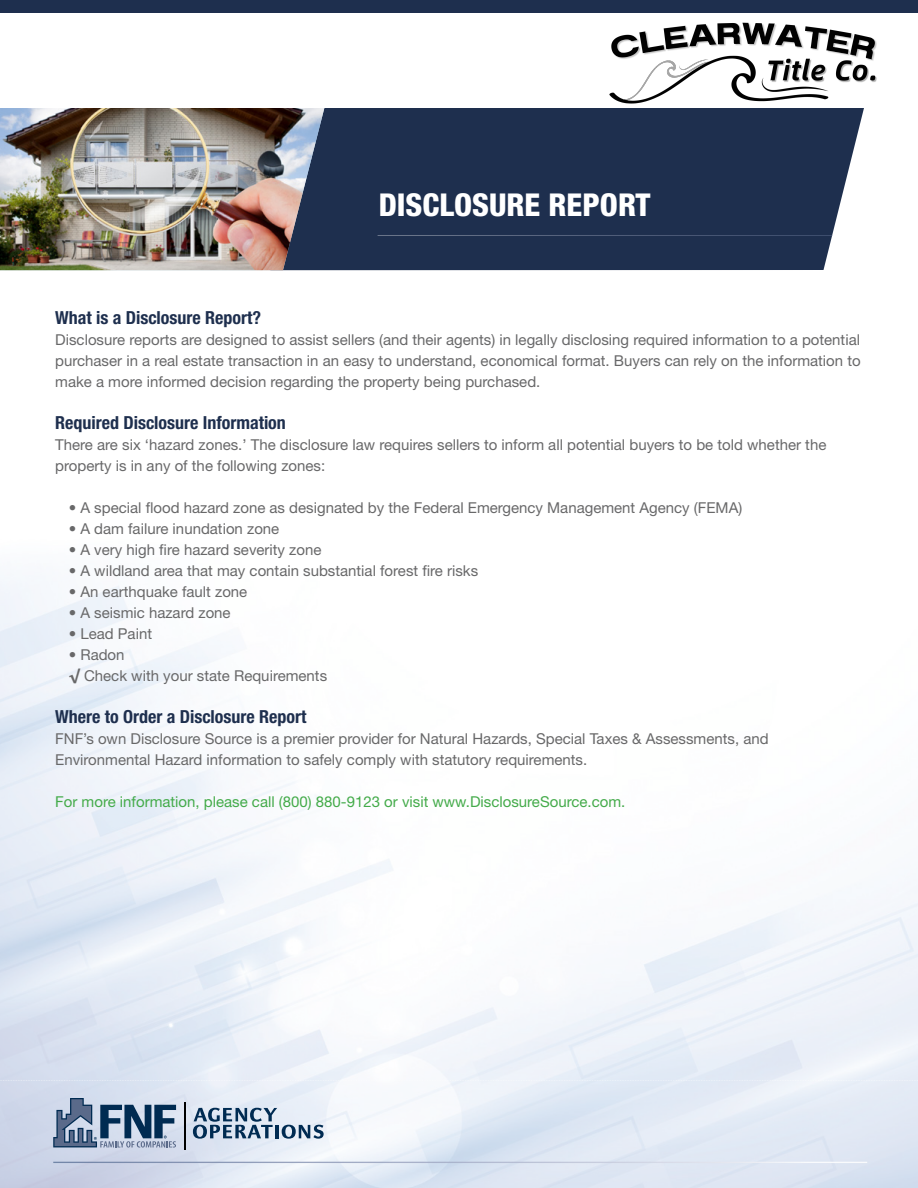
<style>
.page{position:relative;width:918px;height:1188px;background:#fff}
.page>*{position:absolute;margin:0;border:0;box-sizing:border-box;transform-origin:0 0}
.t1{font:800 condensed 31.5px "Helvetica Neue LT Std";color:#fff}
.t2{font:700 condensed 18px "Helvetica Neue LT Std";color:#1e2f4e}
.t3{font:15px/21px "Helvetica Neue LT Std";color:#686869}
.t4{font:15px "Helvetica Neue LT Std";color:#44ab4a}
.s1{font-weight:800;font-stretch:expanded}
</style>
<div class="page">
<img style="left:0;top:579px;width:918px;height:609px">
<svg style="left:0;top:1080px;width:918px;height:1px"></svg>
<hr style="left:53px;top:1162px;width:814px;height:1px;background:#fff">
<div style="left:0;top:0;width:918px;height:14px;background:#1e2f4e"></div>
<div style="left:324px;top:108px;width:540px;height:162px;background:#1e2f4e"></div>
<img style="left:0;top:108px;width:324px;height:162px">
<hr style="left:185px;top:1102px;width:1px;height:47px;background:#000">
<svg style="left:193px;top:1108px;width:131px;height:31px;background:#98abbf"></svg>
<svg style="left:53px;top:1098px;width:123px;height:50px;background:#7e92ac"></svg>
<hr style="left:378px;top:234px;width:455px;height:2px;background:#fff">
<img style="left:609px;top:22px;width:268px;height:82px">
<h1 class="t1" style="left:379px;top:185px;width:273px">DISCLOSURE REPORT</h1>
<p class="t2" style="left:55px;top:307px;width:207px">What is a Disclosure Report?</p>
<p class="t3" style="left:55px;top:329px;width:807px;text-align:justify">Disclosure reports are designed to assist sellers (and their agents) in legally disclosing required information to a potential purchaser in a real estate transaction in an easy to understand, economical format. Buyers can rely on the information to make a more informed decision regarding the property being purchased.</p>
<p class="t2" style="left:55px;top:412px;width:232px">Required Disclosure Information</p>
<p class="t3" style="left:55px;top:434px;width:773px">There are six ‘hazard zones.’ The disclosure law requires sellers to inform all potential buyers to be told whether the property is in any of the following zones:</p>
<p class="t3" style="left:69px;top:497px;width:675px">• A special flood hazard zone as designated by the Federal Emergency Management Agency (FEMA)</p>
<p class="t3" style="left:69px;top:518px;width:212px">• A dam failure inundation zone</p>
<p class="t3" style="left:69px;top:539px;width:254px">• A very high fire hazard severity zone</p>
<p class="t3" style="left:69px;top:560px;width:411px">• A wildland area that may contain substantial forest fire risks</p>
<p class="t3" style="left:69px;top:581px;width:180px">• An earthquake fault zone</p>
<p class="t3" style="left:69px;top:602px;width:163px">• A seismic hazard zone</p>
<p class="t3" style="left:69px;top:623px;width:85px">• Lead Paint</p>
<p class="t3" style="left:69px;top:644px;width:260px">• Radon<br><span class="s1">√</span> Check with your state Requirements</p>
<p class="t2" style="left:55px;top:706px;width:253px">Where to Order a Disclosure Report</p>
<p class="t3" style="left:55px;top:728px;width:715px">FNF’s own Disclosure Source is a premier provider for Natural Hazards, Special Taxes &amp; Assessments, and<br>Environmental Hazard information to safely comply with statutory requirements.</p>
<p class="t4" style="left:55px;top:793px;width:572px">For more information, please call (800) 880-9123 or visit www.DisclosureSource.com.</p>
</div>
